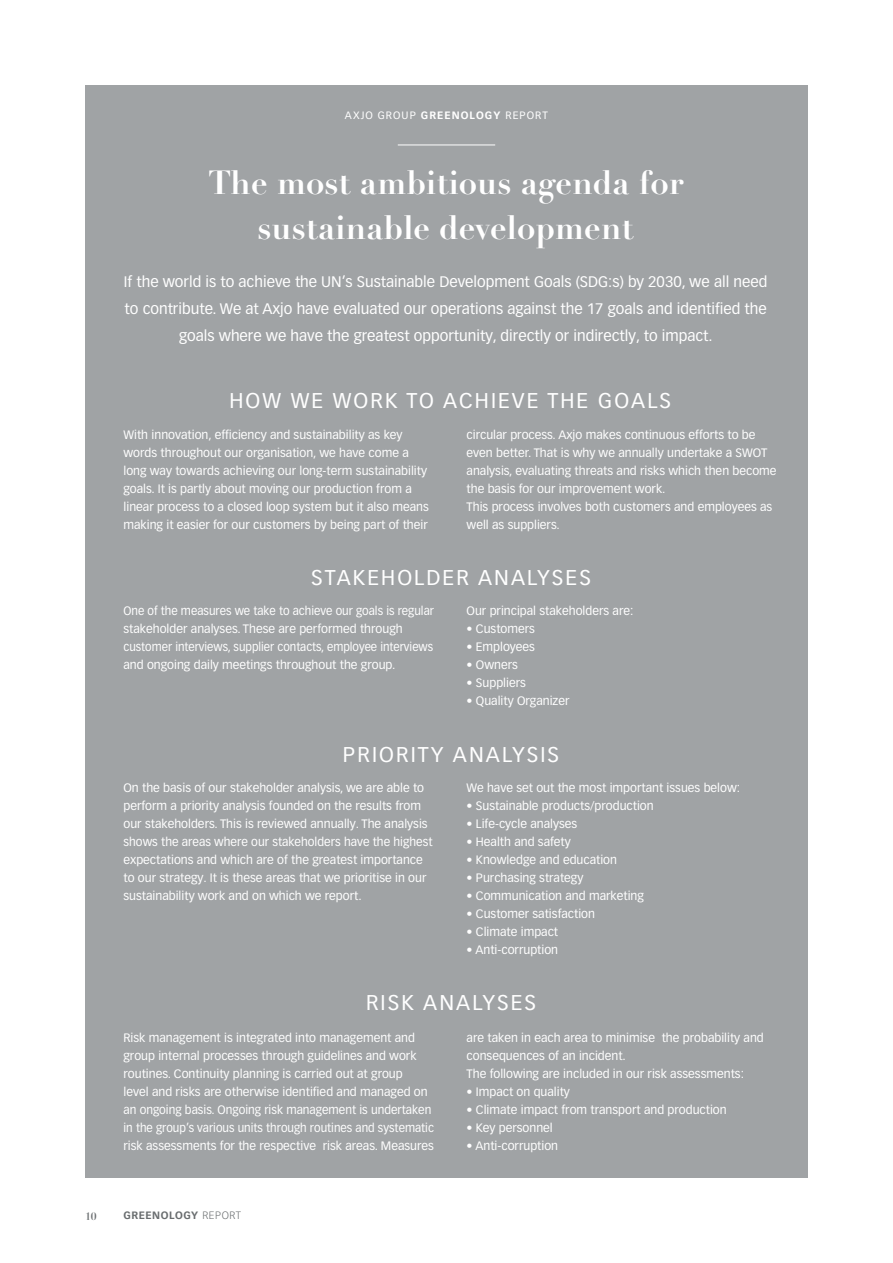
<style>
.page{position:relative;width:893px;height:1263px;background:#fff}
.page>*{position:absolute;margin:0;border:0;box-sizing:border-box;transform-origin:0 0}
.t1{font:700 33px/45px "Didot LT Pro";color:#fff;text-align:center}
.t2{font:21px "Vectora LT Pro";letter-spacing:.1em;color:#fff}
.t3{font:15px/27px "Vectora LT Pro";color:#fff;text-align:center}
.t4{font:12px/18px "Vectora LT Pro";color:#fff}
.t5{font:12px/18px "Vectora LT Pro";color:#fff;scale:.95 1}
.t6{font:10.5px "Vectora LT Pro";letter-spacing:.1em;color:#fff}
.t7{font:700 10.5px "Vectora LT Pro";letter-spacing:.05em;color:#696d6f}
.t8{font:700 10.5px "Didot LT Pro";color:#696d6f}
.s1{font-weight:700}
.s2{font-weight:300}
</style>
<div class="page">
<div style="left:85px;top:85px;width:723px;height:1093px;background:#a0a3a5"></div>
<hr style="left:398px;top:145px;width:97px;height:1px;background:#fff">
<p class="t6" style="left:345px;top:109px;width:205px">AXJO GROUP <span class="s1">GREENOLOGY</span> REPORT</p>
<h1 class="t1" style="left:208px;top:160px;width:477px">The most ambitious agenda for sustainable development</h1>
<p class="t3" style="left:124px;top:268px;width:645px">If the world is to achieve the UN’s Sustainable Development Goals (SDG:s) by 2030, we all need to contribute. We at Axjo have evaluated our operations against the 17 goals and identified the goals where we have the greatest opportunity, directly or indirectly, to impact.</p>
<h2 class="t2" style="left:229px;top:388px;width:443px">HOW WE WORK TO ACHIEVE THE GOALS</h2>
<p class="t4" style="left:124px;top:425px;width:307px">With innovation, efficiency and sustainability as key words throughout our organisation, we have come a long way towards achieving our long-term sustainability goals. It is partly about moving our production from a linear process to a closed loop system but it also means making it easier for our customers by being part of their</p>
<p class="t4" style="left:467px;top:425px;width:311px">circular process. Axjo makes continuous efforts to be even better. That is why we annually undertake a SWOT analysis, evaluating threats and risks which then become the basis for our improvement work.<br>This process involves both customers and employees as well as suppliers.</p>
<h2 class="t2" style="left:311px;top:565px;width:281px">STAKEHOLDER ANALYSES</h2>
<p class="t5" style="left:124px;top:602px;width:328px">One of the measures we take to achieve our goals is regular stakeholder analyses. These are performed through customer interviews, supplier contacts, employee interviews and ongoing daily meetings throughout the group.</p>
<p class="t4" style="left:467px;top:602px;width:168px">Our principal stakeholders are:</p>
<p class="t4" style="left:467px;top:620px;width:70px">• Customers</p>
<p class="t4" style="left:467px;top:638px;width:70px">• Employees</p>
<p class="t4" style="left:467px;top:656px;width:53px">• Owners</p>
<p class="t4" style="left:467px;top:674px;width:61px">• Suppliers</p>
<p class="t4" style="left:467px;top:692px;width:104px">• Quality Organizer</p>
<h2 class="t2" style="left:343px;top:741px;width:218px">PRIORITY ANALYSIS</h2>
<p class="t4" style="left:124px;top:779px;width:310px">On the basis of our stakeholder analysis, we are able to perform a priority analysis founded on the results from our stakeholders. This is reviewed annually. The analysis shows the areas where our stakeholders have the highest expectations and which are of the greatest importance to our strategy. It is these areas that we prioritise in our sustainability work and on which we report.</p>
<p class="t4" style="left:467px;top:779px;width:275px">We have set out the most important issues below:</p>
<p class="t4" style="left:467px;top:797px;width:189px">• Sustainable products/production</p>
<p class="t4" style="left:467px;top:815px;width:112px">• Life-cycle analyses</p>
<p class="t4" style="left:467px;top:833px;width:106px">• Health and safety</p>
<p class="t4" style="left:467px;top:851px;width:152px">• Knowledge and education</p>
<p class="t4" style="left:467px;top:869px;width:118px">• Purchasing strategy</p>
<p class="t4" style="left:467px;top:887px;width:179px">• Communication and marketing</p>
<p class="t4" style="left:467px;top:905px;width:130px">• Customer satisfaction</p>
<p class="t4" style="left:467px;top:923px;width:93px">• Climate impact</p>
<p class="t4" style="left:467px;top:941px;width:93px">• Anti-corruption</p>
<h2 class="t2" style="left:366px;top:990px;width:172px">RISK ANALYSES</h2>
<p class="t4" style="left:124px;top:1029px;width:312px">Risk management is integrated into management and group internal processes through guidelines and work routines. Continuity planning is carried out at group<br>level and risks are otherwise identified and managed on an ongoing basis. Ongoing risk management is undertaken in the group’s various units through routines and systematic risk assessments for the respective risk areas. Measures</p>
<p class="t4" style="left:467px;top:1029px;width:299px">are taken in each area to minimise the probability and consequences of an incident.<br>The following are included in our risk assessments:</p>
<p class="t4" style="left:467px;top:1083px;width:105px">• Impact on quality</p>
<p class="t4" style="left:467px;top:1101px;width:262px">• Climate impact from transport and production</p>
<p class="t4" style="left:467px;top:1119px;width:88px">• Key personnel</p>
<p class="t4" style="left:467px;top:1137px;width:93px">• Anti-corruption</p>
<p class="t8" style="left:85px;top:1209px;width:13px">10</p>
<p class="t7" style="left:124px;top:1209px;width:119px">GREENOLOGY <span class="s2">REPORT</span></p>
</div>
